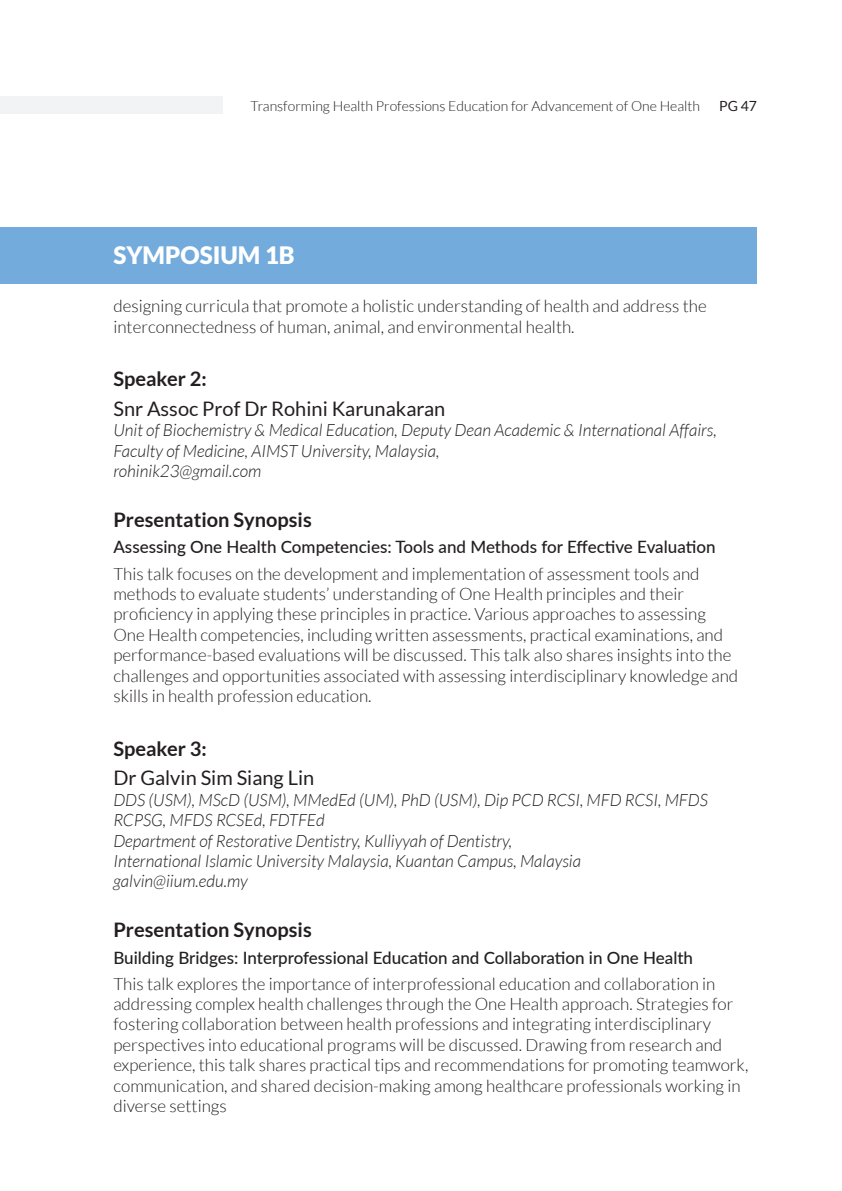
<style>
.page{position:relative;width:842px;height:1191px;background:#fff}
.page>*{position:absolute;margin:0;border:0;box-sizing:border-box;transform-origin:0 0}
.t1{font:900 24px "Lato";color:#fff}
.t2{font:700 20px "Lato";color:#231f20}
.t3{font:20px "Lato";color:#231f20}
.t4{font:300 17px/20.4px "Lato";color:#231f20}
.t5{font:italic 300 17px/20.4px "Lato";color:#231f20}
.t6{font:500 17px "Lato";color:#231f20}
.t7{font:300 14px "Lato";color:#231f20}
.t8{font:14px "Lato";color:#231f20}
</style>
<div class="page">
<div style="left:0;top:227px;width:757px;height:56px;background:#72abdc"></div>
<div style="left:0;top:96px;width:222px;height:17px;background:#f2f3f4"></div>
<p class="t7" style="left:251px;top:98px;width:451px">Transforming Health Professions Education for Advancement of One Health</p>
<p class="t8" style="left:719px;top:98px;width:39px">PG 47</p>
<p class="t1" style="left:113px;top:241px;width:183px">SYMPOSIUM 1B</p>
<p class="t4" style="left:113px;top:296px;width:595px">designing curricula that promote a holistic understanding of health and address the interconnectedness of human, animal, and environmental health.</p>
<p class="t2" style="left:113px;top:367px;width:95px">Speaker 2:</p>
<p class="t3" style="left:113px;top:398px;width:333px">Snr Assoc Prof Dr Rohini Karunakaran</p>
<p class="t5" style="left:113px;top:421px;width:605px">Unit of Biochemistry &amp; Medical Education, Deputy Dean Academic &amp; International Affairs,<br>Faculty of Medicine, AIMST University, Malaysia,<br>rohinik23@gmail.com</p>
<p class="t2" style="left:113px;top:508px;width:200px">Presentation Synopsis</p>
<p class="t6" style="left:113px;top:535px;width:604px">Assessing One Health Competencies: Tools and Methods for Effective Evaluation</p>
<p class="t4" style="left:113px;top:563px;width:626px">This talk focuses on the development and implementation of assessment tools and methods to evaluate students’ understanding of One Health principles and their proficiency in applying these principles in practice. Various approaches to assessing One Health competencies, including written assessments, practical examinations, and performance-based evaluations will be discussed. This talk also shares insights into the challenges and opportunities associated with assessing interdisciplinary knowledge and skills in health profession education.</p>
<p class="t2" style="left:113px;top:737px;width:95px">Speaker 3:</p>
<p class="t3" style="left:113px;top:767px;width:202px">Dr Galvin Sim Siang Lin</p>
<p class="t5" style="left:113px;top:790px;width:596px">DDS (USM), MScD (USM), MMedEd (UM), PhD (USM), Dip PCD RCSI, MFD RCSI, MFDS RCPSG, MFDS RCSEd, FDTFEd<br>Department of Restorative Dentistry, Kulliyyah of Dentistry,<br>International Islamic University Malaysia, Kuantan Campus, Malaysia galvin@iium.edu.my</p>
<p class="t2" style="left:113px;top:918px;width:200px">Presentation Synopsis</p>
<p class="t6" style="left:113px;top:945px;width:581px">Building Bridges: Interprofessional Education and Collaboration in One Health</p>
<p class="t4" style="left:113px;top:973px;width:636px">This talk explores the importance of interprofessional education and collaboration in addressing complex health challenges through the One Health approach. Strategies for fostering collaboration between health professions and integrating interdisciplinary perspectives into educational programs will be discussed. Drawing from research and experience, this talk shares practical tips and recommendations for promoting teamwork, communication, and shared decision-making among healthcare professionals working in diverse settings</p>
</div>
